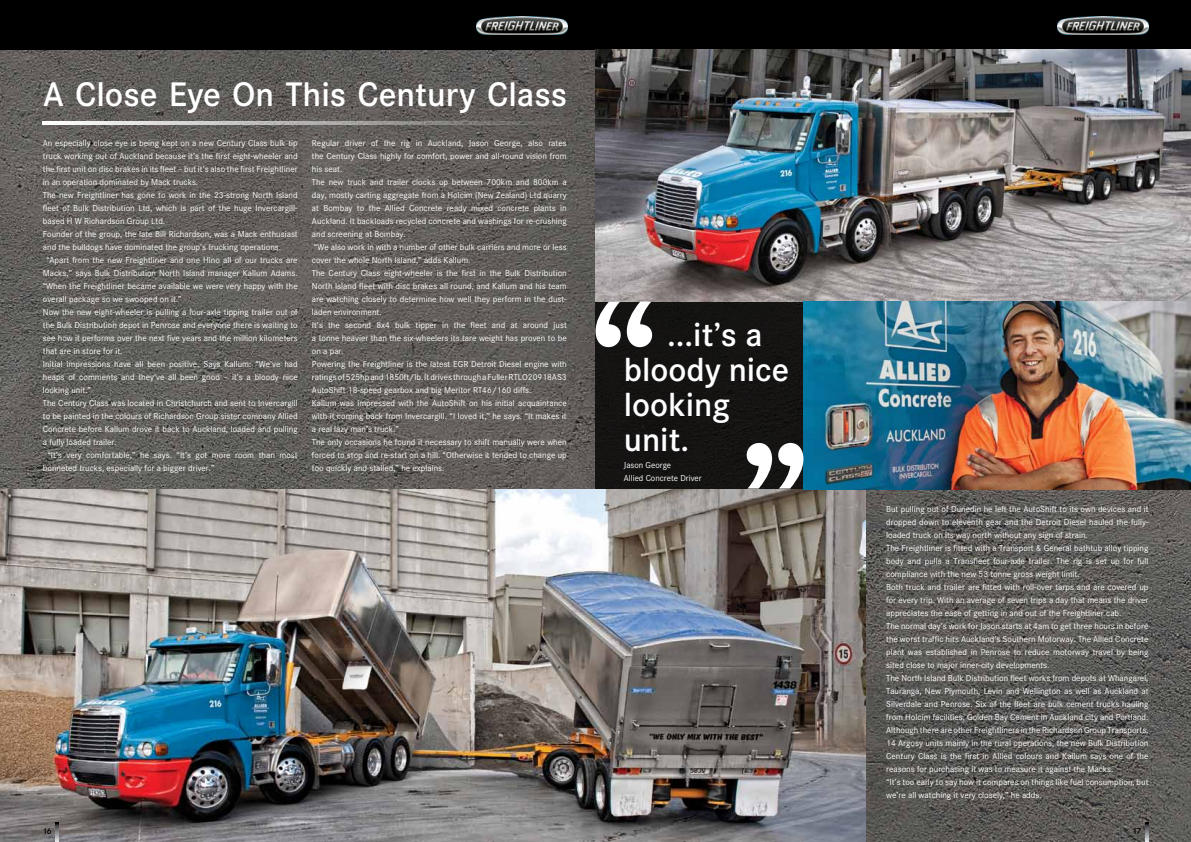
<style>
.page{position:relative;width:1191px;height:842px;background:#fff}
.page>*{position:absolute;margin:0;border:0;box-sizing:border-box;transform-origin:0 0}
.t1{font:600 35.4px "Corporate S";color:#fff}
.t2{font:600 34.6px/35px "Corporate S";color:#fff}
.t3{font:9px/13px "Corporate S";color:#fff}
.t4{font:600 9px "Corporate S";color:#000}
</style>
<div class="page">
<img style="left:0;top:50px;width:1191px;height:792px">
<div style="left:0;top:0;width:1191px;height:50px;background:#000"></div>
<img style="left:0;top:490px;width:865px;height:352px">
<img style="left:595px;top:50px;width:596px;height:252px">
<img style="left:803px;top:302px;width:388px;height:188px">
<div style="left:595px;top:302px;width:208px;height:186px;background:#141313"></div>
<svg style="left:56px;top:822px;width:3px;height:20px"></svg>
<svg style="left:1145px;top:822px;width:3px;height:20px"></svg>
<svg style="left:595px;top:302px;width:57px;height:45px"></svg>
<svg style="left:746px;top:443px;width:57px;height:45px"></svg>
<svg style="left:43px;top:121px;width:525px;height:4px;background:#b1afad"></svg>
<img style="left:1058px;top:17px;width:90px;height:18px">
<img style="left:476px;top:17px;width:91px;height:18px">
<h1 class="t1" style="left:43px;top:73px;width:525px">A Close Eye On This Century Class</h1>
<p class="t3" style="left:43px;top:137px;width:256px">An especially close eye is being kept on a new Century Class bulk tip</p>
<p class="t3" style="left:43px;top:150px;width:256px">truck working out of Auckland because it’s the first eight-wheeler and</p>
<p class="t3" style="left:43px;top:163px;width:256px">the first unit on disc brakes in its fleet – but it’s also the first Freightliner</p>
<p class="t3" style="left:43px;top:176px;width:157px">in an operation dominated by Mack trucks.</p>
<p class="t3" style="left:43px;top:189px;width:256px">The new Freightliner has gone to work in the 23-strong North Island</p>
<p class="t3" style="left:43px;top:202px;width:256px">fleet of Bulk Distribution Ltd, which is part of the huge Invercargill-</p>
<p class="t3" style="left:43px;top:215px;width:124px">based H W Richardson Group Ltd.</p>
<p class="t3" style="left:43px;top:228px;width:256px">Founder of the group, the late Bill Richardson, was a Mack enthusiast</p>
<p class="t3" style="left:43px;top:241px;width:240px">and the bulldogs have dominated the group’s trucking operations.</p>
<p class="t3" style="left:46px;top:254px;width:253px">“Apart from the new Freightliner and one Hino all of our trucks are</p>
<p class="t3" style="left:43px;top:267px;width:256px">Macks,” says Bulk Distribution North Island manager Kallum Adams.</p>
<p class="t3" style="left:43px;top:280px;width:256px">“When the Freightliner became available we were very happy with the</p>
<p class="t3" style="left:43px;top:293px;width:140px">overall package so we swooped on it.”</p>
<p class="t3" style="left:43px;top:306px;width:256px">Now the new eight-wheeler is pulling a four-axle tipping trailer out of</p>
<p class="t3" style="left:43px;top:319px;width:256px">the Bulk Distribution depot in Penrose and everyone there is waiting to</p>
<p class="t3" style="left:43px;top:332px;width:256px">see how it performs over the next five years and the million kilometers</p>
<p class="t3" style="left:43px;top:345px;width:81px">that are in store for it.</p>
<p class="t3" style="left:43px;top:358px;width:256px">Initial impressions have all been positive. Says Kallum: “We’ve had</p>
<p class="t3" style="left:43px;top:371px;width:256px">heaps of comments and they’ve all been good – it’s a bloody nice</p>
<p class="t3" style="left:43px;top:384px;width:50px">looking unit.”</p>
<p class="t3" style="left:43px;top:397px;width:256px">The Century Class was located in Christchurch and sent to Invercargill</p>
<p class="t3" style="left:43px;top:410px;width:256px">to be painted in the colours of Richardson Group sister company Allied</p>
<p class="t3" style="left:43px;top:423px;width:256px">Concrete before Kallum drove it back to Auckland, loaded and pulling</p>
<p class="t3" style="left:43px;top:436px;width:75px">a fully loaded trailer.</p>
<p class="t3" style="left:47px;top:449px;width:252px">“It’s very comfortable,” he says. “It’s got more room than most</p>
<p class="t3" style="left:43px;top:462px;width:173px">bonneted trucks, especially for a bigger driver.”</p>
<p class="t3" style="left:312px;top:137px;width:256px">Regular driver of the rig in Auckland, Jason George, also rates the Century Class highly for comfort, power and all-round vision from his seat.<br>The new truck and trailer clocks up between 700km and 800km a day, mostly carting aggregate from a Holcim (New Zealand) Ltd quarry at Bombay to the Allied Concrete ready mixed concrete plants in Auckland. It backloads recycled concrete and washings for re-crushing and screening at Bombay.<br>“We also work in with a number of other bulk carriers and more or less cover the whole North Island,” adds Kallum.<br>The Century Class eight-wheeler is the first in the Bulk Distribution North Island fleet with disc brakes all round, and Kallum and his team are watching closely to determine how well they perform in the dust&shy;laden environment.<br>It’s the second 8x4 bulk tipper in the fleet and at around just a tonne heavier than the six-wheelers its tare weight has proven to be on a par.<br>Powering the Freightliner is the latest EGR Detroit Diesel engine with ratings of 525hp and 1850ft/lb. It drives through a Fuller RTLO20918AS3<br>AutoShift 18-speed gearbox and big Meritor RT46/160 diffs.<br>Kallum was impressed with the AutoShift on his initial acquaintance with it coming back from Invercargill. “I loved it,” he says. “It makes it a real lazy man’s truck.”<br>The only occasions he found it necessary to shift manually were when forced to stop and re-start on a hill. “Otherwise it tended to change up too quickly and stalled,” he explains.</p>
<h2 class="t2" style="left:624px;top:318px;width:167px;text-indent:43px">...it’s a bloody nice looking unit.</h2>
<p class="t3" style="left:624px;top:459px;width:79px">Jason George<br>Allied Concrete Driver</p>
<p class="t4" style="left:42px;top:826px;width:11px">16</p>
<p class="t3" style="left:886px;top:503px;width:264px">But pulling out of Dunedin he left the AutoShift to its own devices and it dropped down to eleventh gear and the Detroit Diesel hauled the fully&shy;loaded truck on its way north without any sign of strain.<br>The Freightliner is fitted with a Transport &amp; General bathtub alloy tipping body and pulls a Transfleet four-axle trailer. The rig is set up for full compliance with the new 53 tonne gross weight limit.<br>Both truck and trailer are fitted with roll-over tarps and are covered up for every trip. With an average of seven trips a day that means the driver appreciates the ease of getting in and out of the Freightliner cab.<br>The normal day’s work for Jason starts at 4am to get three hours in before the worst traffic hits Auckland’s Southern Motorway. The Allied Concrete plant was established in Penrose to reduce motorway travel by being sited close to major inner-city developments.<br>The North Island Bulk Distribution fleet works from depots at Whangarei, Tauranga, New Plymouth, Levin and Wellington as well as Auckland at Silverdale and Penrose. Six of the fleet are bulk cement trucks hauling from Holcim facilities, Golden Bay Cement in Auckland city and Portland.<br>Although there are other Freightliners in the Richardson Group Transports, 14 Argosy units mainly in the rural operations, the new Bulk Distribution Century Class is the first in Allied colours and Kallum says one of the reasons for purchasing it was to measure it against the Macks.<br>“It’s too early to say how it compares on things like fuel consumption, but we’re all watching it very closely,” he adds.</p>
<p class="t4" style="left:1132px;top:826px;width:11px">17</p>
</div>
